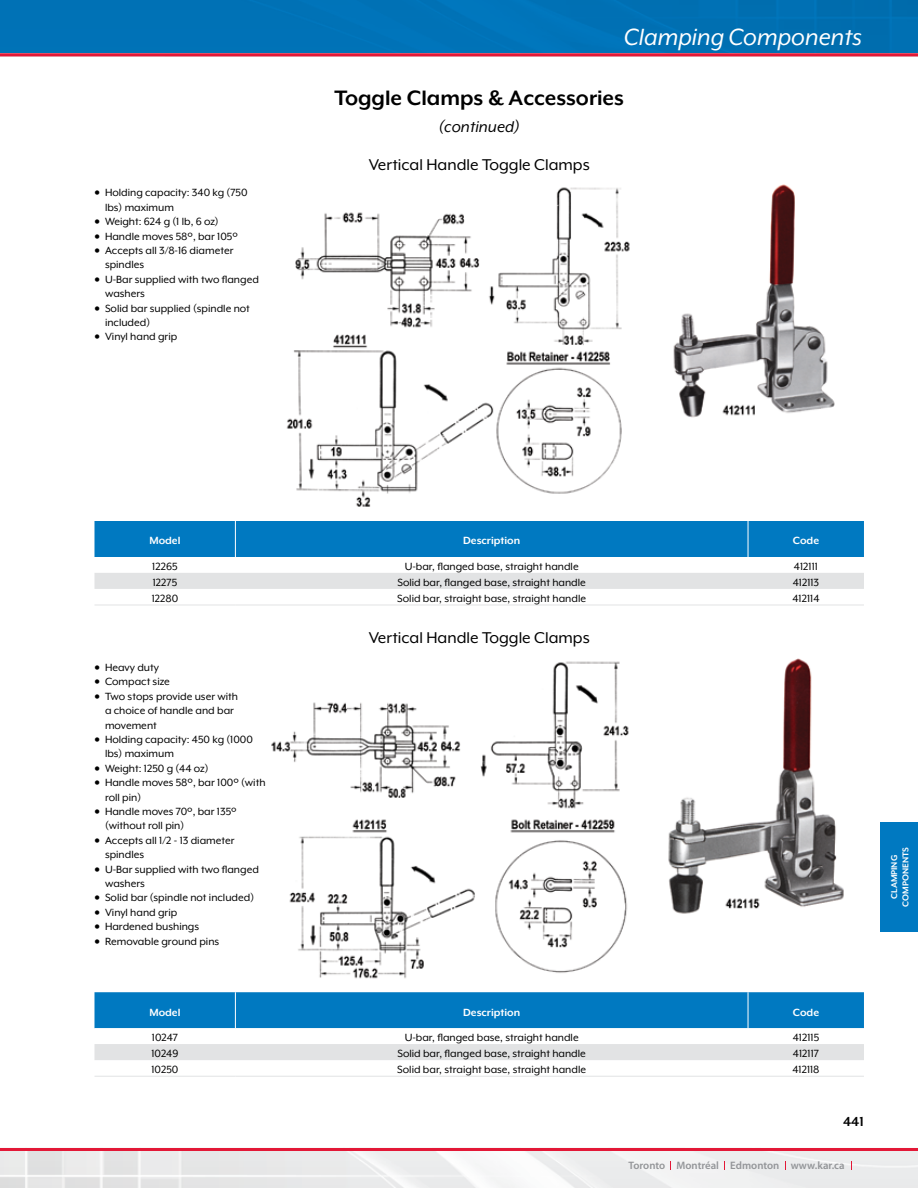
<style>
.page{position:relative;width:918px;height:1188px;background:#fff}
.page>*{position:absolute;margin:0;border:0;box-sizing:border-box;transform-origin:0 0}
.t1{font:italic 27px "Mr Eaves XL Mod OT";color:#fff}
.t2{font:700 24px "Mr Eaves XL Mod OT";color:#000}
.t3{font:18px "Mr Eaves XL Mod OT";color:#000}
.t4{font:italic 18px "Mr Eaves XL Mod OT";color:#000}
.t5{font:700 15px "Mr Eaves XL Mod OT";color:#000}
.t6{font:12px/14.4px "Mr Eaves XL Mod OT";color:#000}
.t7{font:700 12px "Mr Eaves XL Mod OT";color:#fff}
.t8{font:600 10.8px "Myriad Pro";color:#939598}
.t9{font:700 9.75px/11.2px "Mr Eaves XL Mod OT";color:#fff;text-align:center}
</style>
<div class="page">
<img style="left:0;top:56px;width:918px;height:1132px">
<div style="left:828px;top:1114px;width:36px;height:20px;background:#fff"></div>
<hr style="left:0;top:1148px;width:918px;height:2px;background:#e31837">
<hr style="left:0;top:53px;width:918px;height:3px;background:#e31837">
<div style="left:880px;top:822px;width:38px;height:110px;background:#0079c1"></div>
<div style="left:0;top:0;width:918px;height:53px;background:#0072b6"></div>
<img style="left:268px;top:181px;width:594px;height:329px">
<svg style="left:94px;top:521px;width:770px;height:84px"></svg>
<hr style="left:235px;top:521px;width:1px;height:36px;background:#fff">
<hr style="left:748px;top:521px;width:1px;height:36px;background:#fff">
<hr style="left:94px;top:605px;width:141px;height:1px;background:#e2e3e4">
<hr style="left:235px;top:605px;width:513px;height:1px;background:#e2e3e4">
<hr style="left:748px;top:605px;width:116px;height:1px;background:#e2e3e4">
<img style="left:268px;top:655px;width:594px;height:330px">
<svg style="left:94px;top:992px;width:770px;height:84px"></svg>
<hr style="left:235px;top:992px;width:1px;height:36px;background:#fff">
<hr style="left:748px;top:992px;width:1px;height:36px;background:#fff">
<hr style="left:94px;top:1076px;width:141px;height:1px;background:#e2e3e4">
<hr style="left:235px;top:1076px;width:513px;height:1px;background:#e2e3e4">
<hr style="left:748px;top:1076px;width:116px;height:1px;background:#e2e3e4">
<p class="t6" style="left:105px;top:186px;width:144px;text-indent:-10px">• Holding capacity: 340 kg (750 lbs) maximum</p>
<p class="t6" style="left:94px;top:214px;width:126px">• Weight: 624 g (1 lb, 6 oz)</p>
<p class="t6" style="left:94px;top:229px;width:145px">• Handle moves 58º, bar 105º</p>
<p class="t6" style="left:105px;top:243px;width:130px;text-indent:-10px">• Accepts all 3/8-16 diameter spindles</p>
<p class="t6" style="left:105px;top:272px;width:155px;text-indent:-10px">• U-Bar supplied with two flanged washers</p>
<p class="t6" style="left:105px;top:301px;width:146px;text-indent:-10px">• Solid bar supplied (spindle not included)</p>
<p class="t6" style="left:94px;top:330px;width:84px">• Vinyl hand grip</p>
<h1 class="t1" style="left:624px;top:23px;width:239px">Clamping Components</h1>
<h2 class="t2" style="left:335px;top:84px;width:291px">Toggle Clamps &amp; Accessories</h2>
<h3 class="t4" style="left:439px;top:117px;width:82px">(continued)</h3>
<h3 class="t3" style="left:369px;top:154px;width:223px">Vertical Handle Toggle Clamps</h3>
<p class="t7" style="left:149px;top:534px;width:33px">Model</p>
<p class="t7" style="left:463px;top:534px;width:59px">Description</p>
<p class="t7" style="left:793px;top:534px;width:28px">Code</p>
<p class="t6" style="left:152px;top:559px;width:27px">12265</p>
<p class="t6" style="left:405px;top:559px;width:176px">U-bar, flanged base, straight handle</p>
<p class="t6" style="left:794px;top:559px;width:26px">412111</p>
<p class="t6" style="left:153px;top:575px;width:26px">12275</p>
<p class="t6" style="left:397px;top:575px;width:190px">Solid bar, flanged base, straight handle</p>
<p class="t6" style="left:793px;top:575px;width:28px">412113</p>
<p class="t6" style="left:152px;top:591px;width:28px">12280</p>
<p class="t6" style="left:397px;top:591px;width:190px">Solid bar, straight base, straight handle</p>
<p class="t6" style="left:792px;top:591px;width:29px">412114</p>
<p class="t6" style="left:94px;top:660px;width:66px">• Heavy duty</p>
<p class="t6" style="left:94px;top:674px;width:77px">• Compact size</p>
<p class="t6" style="left:105px;top:689px;width:135px;text-indent:-10px">• Two stops provide user with a choice of handle and bar movement</p>
<p class="t6" style="left:105px;top:732px;width:149px;text-indent:-10px">• Holding capacity: 450 kg (1000 lbs) maximum</p>
<p class="t6" style="left:94px;top:761px;width:116px">• Weight: 1250 g (44 oz)</p>
<p class="t6" style="left:105px;top:775px;width:162px;text-indent:-10px">• Handle moves 58º, bar 100º (with roll pin)</p>
<p class="t6" style="left:105px;top:804px;width:133px;text-indent:-10px">• Handle moves 70º, bar 135º (without roll pin)</p>
<p class="t6" style="left:105px;top:833px;width:131px;text-indent:-10px">• Accepts all 1/2 - 13 diameter spindles</p>
<p class="t6" style="left:105px;top:862px;width:155px;text-indent:-10px">• U-Bar supplied with two flanged washers</p>
<p class="t6" style="left:94px;top:890px;width:161px">• Solid bar (spindle not included)</p>
<p class="t6" style="left:94px;top:905px;width:84px">• Vinyl hand grip</p>
<p class="t6" style="left:94px;top:919px;width:106px">• Hardened bushings</p>
<p class="t6" style="left:94px;top:934px;width:126px">• Removable ground pins</p>
<h3 class="t3" style="left:369px;top:627px;width:223px">Vertical Handle Toggle Clamps</h3>
<p class="t7" style="left:149px;top:1005px;width:33px">Model</p>
<p class="t7" style="left:463px;top:1005px;width:59px">Description</p>
<p class="t7" style="left:793px;top:1005px;width:28px">Code</p>
<p class="t6" style="left:152px;top:1030px;width:28px">10247</p>
<p class="t6" style="left:405px;top:1030px;width:176px">U-bar, flanged base, straight handle</p>
<p class="t6" style="left:793px;top:1030px;width:28px">412115</p>
<p class="t6" style="left:151px;top:1046px;width:29px">10249</p>
<p class="t6" style="left:397px;top:1046px;width:190px">Solid bar, flanged base, straight handle</p>
<p class="t6" style="left:793px;top:1046px;width:28px">412117</p>
<p class="t6" style="left:151px;top:1062px;width:28px">10250</p>
<p class="t6" style="left:397px;top:1062px;width:190px">Solid bar, straight base, straight handle</p>
<p class="t6" style="left:792px;top:1062px;width:29px">412118</p>
<p class="t5" style="left:843px;top:1113px;width:22px">441</p>
<p class="t8" style="left:629px;top:1158px;width:218px">Toronto Montréal Edmonton www.kar.ca</p>
<p class="t9" style="left:889px;top:907px;width:61px;rotate:-90deg">CLAMPING<br>COMPONENTS</p>
</div>
